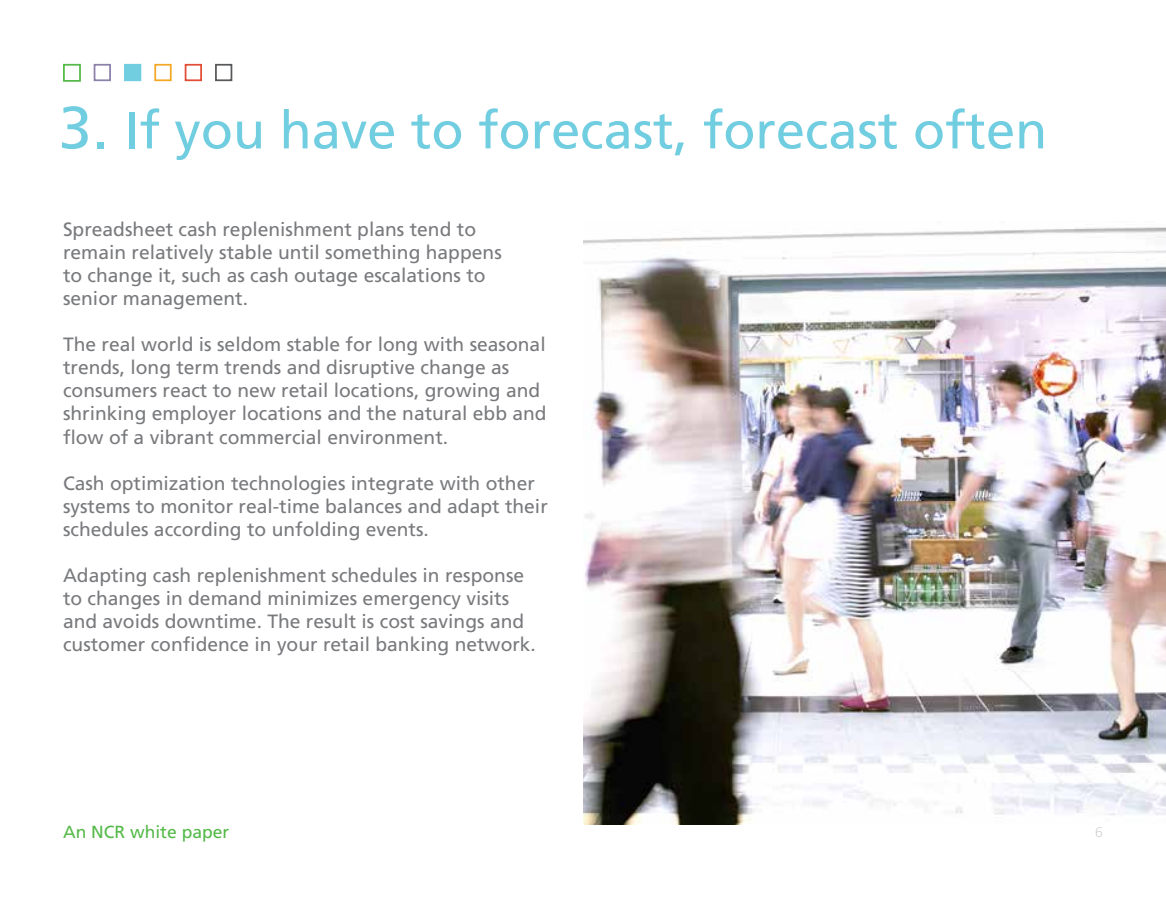
<style>
.page{position:relative;width:1166px;height:901px;background:#fff}
.page>*{position:absolute;margin:0;border:0;box-sizing:border-box;transform-origin:0 0}
.t1{font:52.5px "Frutiger LT Std";color:#71cde0}
.t2{font:19.25px/23.1px "Frutiger LT Std";color:#797a7d}
.t3{font:17.5px "Frutiger LT Std";color:#54b948}
.t4{font:300 14px "Frutiger LT Std";color:#d1d3d4}
.s1{font-size:59.5px}
</style>
<div class="page">
<img style="left:583px;top:227px;width:583px;height:598px">
<div style="left:63px;top:64px;width:18px;height:18px;border:2px solid #54b948"></div>
<div style="left:124px;top:64px;width:17px;height:17px;background:#71cde0"></div>
<div style="left:94px;top:64px;width:17px;height:17px;border:2px solid #8b81a9"></div>
<div style="left:154px;top:64px;width:18px;height:17px;border:2px solid #f4a725"></div>
<div style="left:185px;top:64px;width:17px;height:17px;border:2px solid #e14d35"></div>
<div style="left:215px;top:64px;width:17px;height:17px;border:2px solid #58595b"></div>
<h1 class="t1" style="left:59px;top:99px;width:990px"><span class="s1">3.</span> If you have to forecast, forecast often</h1>
<p class="t2" style="left:63px;top:217px;width:440px">Spreadsheet cash replenishment plans tend to remain relatively stable until something happens to change it, such as cash outage escalations to senior management.</p>
<p class="t2" style="left:63px;top:333px;width:485px">The real world is seldom stable for long with seasonal trends, long term trends and disruptive change as consumers react to new retail locations, growing and shrinking employer locations and the natural ebb and flow of a vibrant commercial environment.</p>
<p class="t2" style="left:63px;top:472px;width:486px">Cash optimization technologies integrate with other systems to monitor real-time balances and adapt their schedules according to unfolding events.</p>
<p class="t2" style="left:63px;top:564px;width:474px">Adapting cash replenishment schedules in response to changes in demand minimizes emergency visits and avoids downtime. The result is cost savings and customer confidence in your retail banking network.</p>
<p class="t3" style="left:63px;top:821px;width:168px">An NCR white paper</p>
<p class="t4" style="left:1095px;top:825px;width:9px">6</p>
</div>
